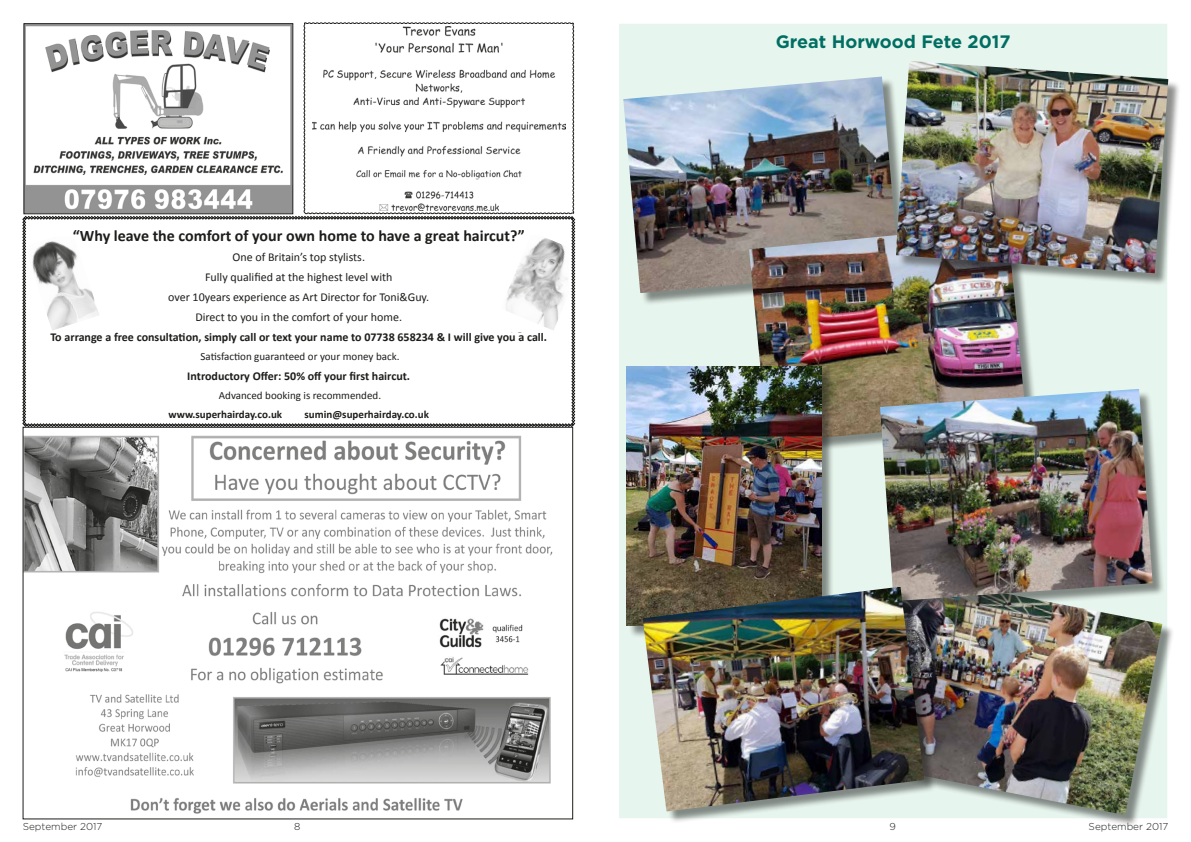
<style>
.page{position:relative;width:1191px;height:842px;background:#fff}
.page>*{position:absolute;margin:0;border:0;box-sizing:border-box;transform-origin:0 0}
.t1{font:700 18px "Gotham";color:#006e62}
.t2{font:700 16px "Calibri";color:#1d1d1b}
.t3{font:12px/20.1px "Calibri";color:#1d1d1b;text-align:center}
.t4{font:700 12px "Calibri";color:#1d1d1b}
.t5{font:11px "Calibri";color:#1d1d1b}
.t6{font:700 11px "Calibri";color:#1d1d1b}
.t7{font:300 10px "Gotham";color:#1d1d1b}
</style>
<div class="page">
<div style="left:618px;top:23px;width:550px;height:796px;background:#e6f5ed;border:1px solid #fff"></div>
<div style="left:872px;top:576px;width:302px;height:252px;background:#1d1d1b;opacity:.5"></div>
<img style="left:872px;top:576px;width:290px;height:239px">
<div style="left:625px;top:78px;width:286px;height:228px;background:#1d1d1b;opacity:.5"></div>
<img style="left:623px;top:77px;width:272px;height:216px">
<div style="left:751px;top:226px;width:287px;height:230px;background:#1d1d1b;opacity:.5"></div>
<img style="left:749px;top:224px;width:277px;height:219px">
<div style="left:897px;top:63px;width:284px;height:223px;background:#1d1d1b;opacity:.5"></div>
<img style="left:895px;top:61px;width:273px;height:212px">
<div style="left:628px;top:368px;width:206px;height:271px;background:#1d1d1b;opacity:.5"></div>
<img style="left:626px;top:366px;width:195px;height:260px">
<div style="left:882px;top:391px;width:283px;height:223px;background:#1d1d1b;opacity:.5"></div>
<img style="left:880px;top:389px;width:272px;height:212px">
<div style="left:644px;top:588px;width:292px;height:236px;background:#1d1d1b;opacity:.5"></div>
<img style="left:643px;top:587px;width:281px;height:224px">
<img style="left:25px;top:435px;width:528px;height:379px">
<img style="left:26px;top:25px;width:265px;height:187px">
<div style="left:24px;top:23px;width:269px;height:191px;border:1px solid #1d1d1b"></div>
<svg style="left:22px;top:216px;width:553px;height:211px"></svg>
<img style="left:501px;top:235px;width:68px;height:96px">
<svg style="left:303px;top:22px;width:271px;height:192px"></svg>
<h2 class="t2" style="left:73px;top:225px;width:453px">“Why leave the comfort of your own home to have a great haircut?”</h2>
<p class="t3" style="left:168px;top:247px;width:263px">One of Britain’s top stylists.<br>Fully qualified at the highest level with<br>over 10years experience as Art Director for Toni&amp;Guy.<br>Direct to you in the comfort of your home.</p>
<p class="t4" style="left:50px;top:329px;width:498px">To arrange a free consultation, simply call or text your name to 07738 658234 &amp; I will give you a call.</p>
<p class="t5" style="left:200px;top:349px;width:200px">Satisfaction guaranteed or your money back.</p>
<p class="t4" style="left:187px;top:368px;width:224px">Introductory Offer: 50% off your first haircut.</p>
<p class="t5" style="left:219px;top:388px;width:164px">Advanced booking is recommended.</p>
<p class="t6" style="left:168px;top:407px;width:115px">www.superhairday.co.uk</p>
<p class="t6" style="left:304px;top:407px;width:126px">sumin@superhairday.co.uk</p>
<h1 class="t1" style="left:776px;top:30px;width:236px">Great Horwood Fete 2017</h1>
<p class="t7" style="left:23px;top:820px;width:81px">September 2017</p>
<p class="t7" style="left:294px;top:820px;width:8px">8</p>
<p class="t7" style="left:889px;top:820px;width:8px">9</p>
<p class="t7" style="left:1088px;top:820px;width:81px">September 2017</p>
</div>
